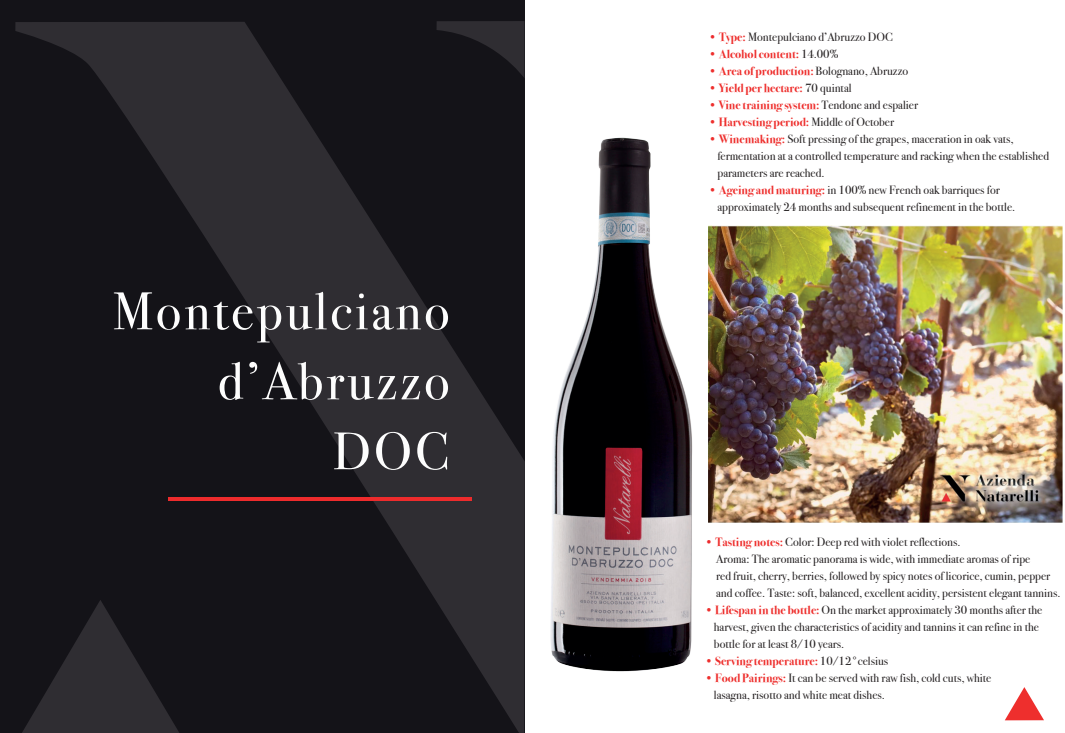
<style>
.page{position:relative;width:1065px;height:733px;background:#fff}
.page>*{position:absolute;margin:0;border:0;box-sizing:border-box;transform-origin:0 0}
.t1{font:53px/70px "Bodoni Svty Two OSITCTT";letter-spacing:.055em;color:#fdfdfd;text-align:right}
.t2{font:12px/17px "Bodoni Svty Two ITCTT";color:#231f20}
.t3{font:700 12px "Bodoni Svty Two ITCTT";color:#ee2f2d}
.s1{color:#ed2a2d}
.s2{font-weight:700;color:#ee2f2d}
.s3{font-weight:400;color:#231f20}
</style>
<div class="page">
<img style="left:953px;top:226px;width:109px;height:296px">
<div style="left:0;top:0;width:524px;height:733px;background:#141318"></div>
<svg style="left:15px;top:22px;width:509px;height:711px"></svg>
<svg style="left:436px;top:21px;width:88px;height:42px"></svg>
<hr style="left:168px;top:497px;width:303px;height:3px;background:#ed2b2c">
<img style="left:289px;top:63px;width:664px;height:665px">
<svg style="left:1005px;top:687px;width:38px;height:33px"></svg>
<h1 class="t1" style="left:113px;top:276px;width:338px">Montepulciano d’Abruzzo<br>DOC</h1>
<p class="t2" style="left:708px;top:28px;width:186px"><span class="s1">•</span> <span class="s2">Type:</span> Montepulciano d’Abruzzo DOC</p>
<p class="t3" style="left:708px;top:47px;width:131px">• Alcohol content: <span class="s3">14.00%</span></p>
<p class="t3" style="left:708px;top:64px;width:201px">• Area of production: <span class="s3">Bolognano, Abruzzo</span></p>
<p class="t3" style="left:708px;top:81px;width:144px">• Yield per hectare: <span class="s3">70 quintal</span></p>
<p class="t3" style="left:708px;top:98px;width:211px">• Vine training system: <span class="s3">Tendone and espalier</span></p>
<p class="t3" style="left:708px;top:115px;width:187px">• Harvesting period: <span class="s3">Middle of October</span></p>
<p class="t2" style="left:717px;top:130px;width:333px;text-indent:-9px"><span class="s2">• Winemaking:</span> Soft pressing of the grapes, maceration in oak vats, fermentation at a controlled temperature and racking when the established parameters are reached.</p>
<p class="t2" style="left:717px;top:181px;width:299px;text-indent:-9px"><span class="s2">• Ageing and maturing:</span> in 100% new French oak barriques for approximately 24 months and subsequent refinement in the bottle.</p>
<p class="t2" style="left:716px;top:533px;width:346px;text-indent:-11px"><span class="s1">•</span> <span class="s2">Tasting notes:</span> Color: Deep red with violet reflections.<br>Aroma: The aromatic panorama is wide, with immediate aromas of ripe<br>red fruit, cherry, berries, followed by spicy notes of licorice, cumin, pepper and coffee. Taste: soft, balanced, excellent acidity, persistent elegant tannins.</p>
<p class="t2" style="left:713px;top:601px;width:330px;text-indent:-9px"><span class="s2">• Lifespan in the bottle:</span> On the market approximately 30 months after the harvest, given the characteristics of acidity and tannins it can refine in the bottle for at least 8/10 years.</p>
<p class="t3" style="left:704px;top:654px;width:185px">• Serving temperature: <span class="s3">10/12°celsius</span></p>
<p class="t2" style="left:713px;top:669px;width:279px;text-indent:-9px"><span class="s2">• Food Pairings:</span> It can be served with raw fish, cold cuts, white lasagna, risotto and white meat dishes.</p>
</div>
